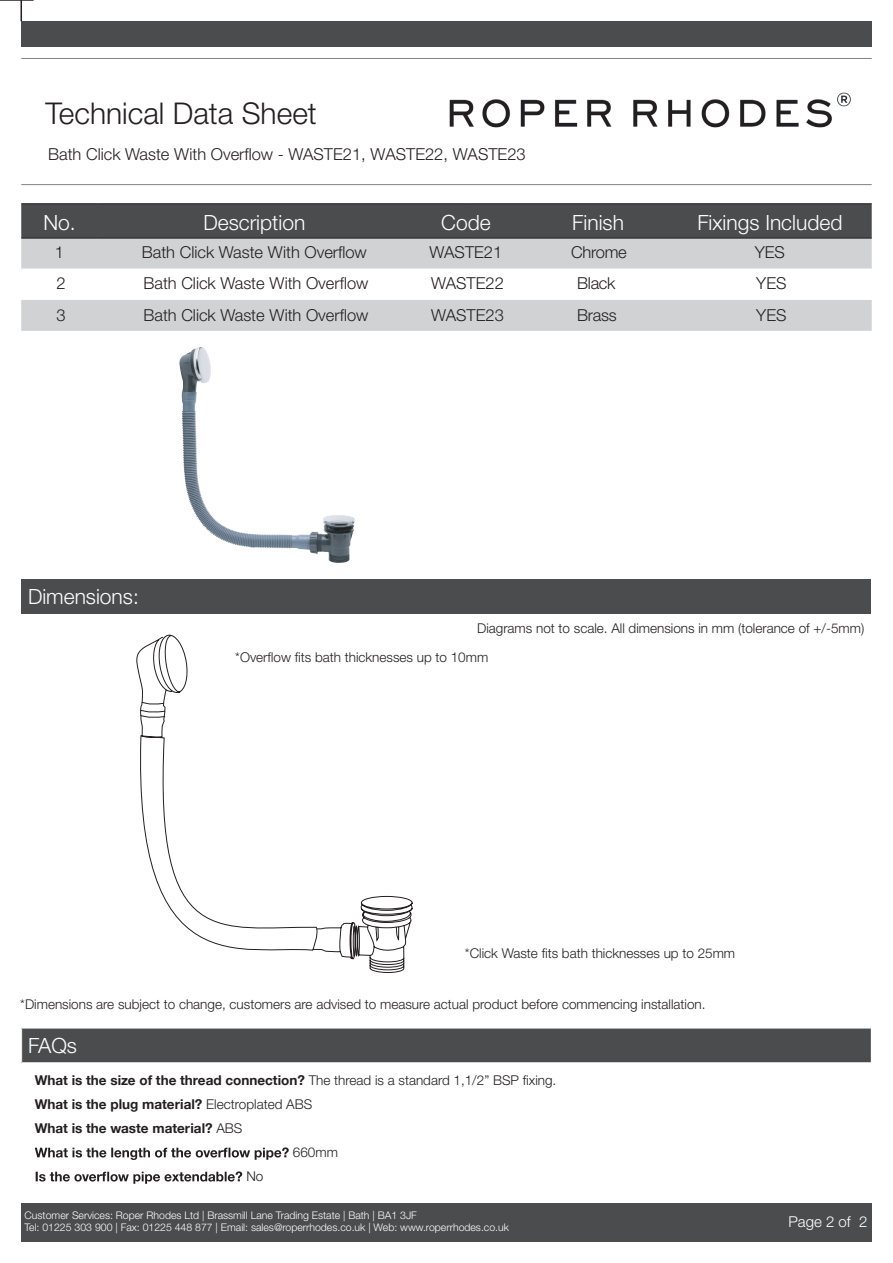
<style>
.page{position:relative;width:893px;height:1263px;background:#fff}
.page>*{position:absolute;margin:0;border:0;box-sizing:border-box;transform-origin:0 0}
.t1{font:300 30px "Helvetica Neue LT Std";color:#231f20}
.t2{font:300 21px "Helvetica Neue LT Std";color:#fff}
.t3{font:300 16.5px "Helvetica Neue LT Std";color:#231f20}
.t4{font:300 15px "Helvetica Neue LT Std";color:#fff}
.t5{font:300 13.5px "Helvetica Neue LT Std";color:#231f20}
.t6{font:300 13.5px "Helvetica Neue";color:#231f20}
.t7{font:700 13.5px/24px "Helvetica Neue CE";color:#231f20}
.t8{font:300 10.5px/12.6px "Helvetica Neue LT Std";color:#fff}
.s1{font-family:"Helvetica Neue CE";font-weight:700}
.s2{font-family:"Helvetica Neue LT Std";font-weight:300}
</style>
<div class="page">
<img style="left:449px;top:92px;width:402px;height:36px">
<div style="left:21px;top:1203px;width:851px;height:39px;background:#4b4c4d"></div>
<hr style="left:21px;top:58px;width:851px;height:1px;background:#808285">
<hr style="left:21px;top:184px;width:851px;height:1px;background:#808285">
<div style="left:21px;top:21px;width:851px;height:26px;background:#4b4c4d"></div>
<hr style="left:0;top:0;width:34px;height:1px;background:#231f20">
<svg style="left:21px;top:1px;width:1px;height:20px"></svg>
<svg style="left:21px;top:204px;width:851px;height:65px;background:#898a8c"></svg>
<hr style="left:21px;top:203px;width:77px;height:1px;background:#231f20">
<hr style="left:98px;top:203px;width:367px;height:1px;background:#231f20">
<hr style="left:465px;top:203px;width:203px;height:1px;background:#231f20">
<hr style="left:668px;top:203px;width:204px;height:1px;background:#231f20">
<hr style="left:21px;top:238px;width:77px;height:1px;background:#231f20">
<hr style="left:98px;top:238px;width:367px;height:1px;background:#231f20">
<hr style="left:465px;top:238px;width:203px;height:1px;background:#231f20">
<hr style="left:668px;top:238px;width:204px;height:1px;background:#231f20">
<div style="left:22px;top:579px;width:849px;height:34px;background:#4b4c4d"></div>
<div style="left:22px;top:1028px;width:849px;height:35px;background:#4b4c4d"></div>
<hr style="left:21px;top:1062px;width:851px;height:1px;background:#fff">
<hr style="left:21px;top:1028px;width:851px;height:1px;background:#fff">
<img style="left:179px;top:348px;width:18px;height:90px">
<svg style="left:35px;top:1147px;width:254px;height:13px"></svg>
<svg style="left:36px;top:1171px;width:206px;height:13px"></svg>
<svg style="left:136px;top:634px;width:52px;height:68px"></svg>
<svg style="left:140px;top:702px;width:273px;height:271px"></svg>
<div style="left:21px;top:300px;width:851px;height:31px;background:#d1d2d4"></div>
<h1 class="t1" style="left:46px;top:95px;width:273px">Technical Data Sheet</h1>
<p class="t3" style="left:48px;top:144px;width:479px">Bath Click Waste With Overflow - WASTE21, WASTE22, WASTE23</p>
<h2 class="t2" style="left:43px;top:209px;width:34px">No.</h2>
<h2 class="t2" style="left:203px;top:209px;width:103px">Description</h2>
<h2 class="t2" style="left:441px;top:209px;width:51px">Code</h2>
<h2 class="t2" style="left:697px;top:209px;width:147px">Fixings Included</h2>
<p class="t3" style="left:55px;top:242px;width:11px">1</p>
<p class="t3" style="left:142px;top:242px;width:226px">Bath Click Waste With Overflow</p>
<p class="t3" style="left:430px;top:242px;width:74px">WASTE21</p>
<p class="t3" style="left:755px;top:242px;width:32px">YES</p>
<h2 class="t2" style="left:572px;top:209px;width:53px">Finish</h2>
<p class="t3" style="left:571px;top:242px;width:57px">Chrome</p>
<p class="t3" style="left:57px;top:273px;width:11px">2</p>
<p class="t3" style="left:143px;top:273px;width:226px">Bath Click Waste With Overflow</p>
<p class="t3" style="left:431px;top:273px;width:74px">WASTE22</p>
<p class="t3" style="left:577px;top:273px;width:40px">Black</p>
<p class="t3" style="left:756px;top:273px;width:32px">YES</p>
<p class="t3" style="left:57px;top:305px;width:11px">3</p>
<p class="t3" style="left:143px;top:305px;width:226px">Bath Click Waste With Overflow</p>
<p class="t3" style="left:431px;top:305px;width:74px">WASTE23</p>
<p class="t3" style="left:577px;top:305px;width:41px">Brass</p>
<p class="t3" style="left:756px;top:305px;width:32px">YES</p>
<h2 class="t2" style="left:28px;top:583px;width:112px">Dimensions:</h2>
<p class="t5" style="left:477px;top:620px;width:389px">Diagrams not to scale. All dimensions in mm (tolerance of +/-5mm)</p>
<p class="t6" style="left:235px;top:649px;width:255px">*Overflow fits bath thicknesses up to 10mm</p>
<p class="t6" style="left:465px;top:944px;width:272px">*Click Waste fits bath thicknesses up to 25mm</p>
<p class="t5" style="left:20px;top:996px;width:687px">*Dimensions are subject to change, customers are advised to measure actual product before commencing installation.</p>
<h2 class="t2" style="left:28px;top:1032px;width:51px">FAQs</h2>
<p class="t5" style="left:35px;top:1072px;width:523px"><span class="s1">What is the size of the thread connection?</span> The thread is a standard 1,1/2” BSP fixing.</p>
<p class="t7" style="left:35px;top:1093px;width:279px">What is the plug material? <span class="s2">Electroplated ABS<br></span>What is the waste material? <span class="s2">ABS</span></p>
<p class="t5" style="left:293px;top:1144px;width:47px">660mm</p>
<p class="t5" style="left:246px;top:1168px;width:19px">No</p>
<p class="t8" style="left:25px;top:1208px;width:486px">Customer Services: Roper Rhodes Ltd | Brassmill Lane Trading Estate | Bath | BA1 3JF<br>Tel: 01225 303 900 | Fax: 01225 448 877 | Email: sales@roperrhodes.co.uk | Web: www.roperrhodes.co.uk</p>
<p class="t4" style="left:788px;top:1212px;width:80px">Page 2 of 2</p>
</div>
